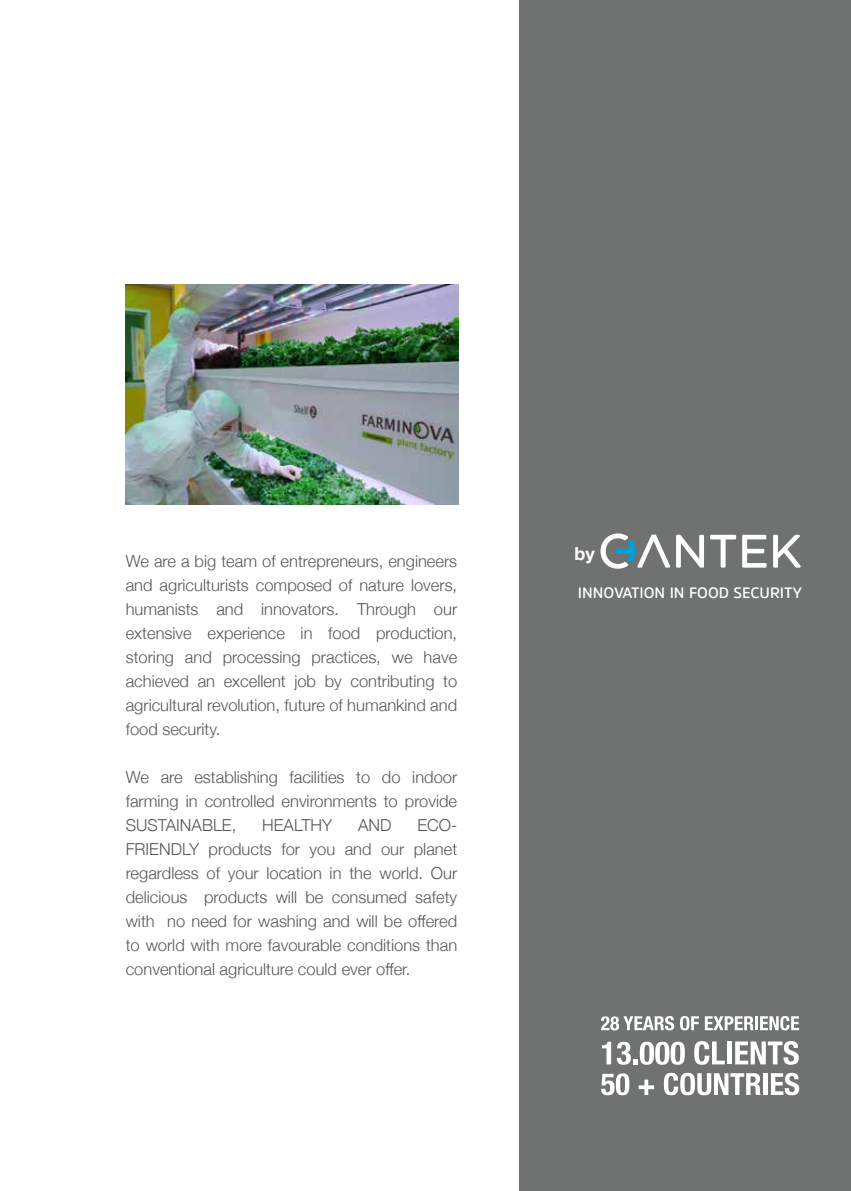
<style>
.page{position:relative;width:851px;height:1191px;background:#fff}
.page>*{position:absolute;margin:0;border:0;box-sizing:border-box;transform-origin:0 0}
.t1{font:700 18px "Helvetica Neue";color:#fff}
.t2{font:300 16.5px/24px "Helvetica Neue";color:#575756;text-align:justify}
.t3{font:600 15px "Amsi Pro";color:#fff}
</style>
<div class="page">
<div style="left:519px;top:0;width:331px;height:1191px;background:#707271"></div>
<svg style="left:676px;top:535px;width:28px;height:32px"></svg>
<svg style="left:710px;top:535px;width:26px;height:32px"></svg>
<svg style="left:742px;top:535px;width:24px;height:32px"></svg>
<svg style="left:773px;top:535px;width:27px;height:32px"></svg>
<svg style="left:600px;top:533px;width:70px;height:36px"></svg>
<img style="left:126px;top:285px;width:333px;height:219px">
<svg style="left:601px;top:1016px;width:73px;height:14px"></svg>
<svg style="left:680px;top:1016px;width:18px;height:14px"></svg>
<svg style="left:704px;top:1016px;width:95px;height:14px"></svg>
<svg style="left:602px;top:1041px;width:82px;height:23px"></svg>
<svg style="left:694px;top:1041px;width:30px;height:23px"></svg>
<hr style="left:727px;top:1041px;width:4px;height:23px;background:#fff">
<svg style="left:735px;top:1041px;width:63px;height:23px"></svg>
<svg style="left:601px;top:1073px;width:28px;height:22px"></svg>
<svg style="left:638px;top:1079px;width:16px;height:16px"></svg>
<svg style="left:663px;top:1072px;width:97px;height:23px"></svg>
<hr style="left:763px;top:1073px;width:4px;height:22px;background:#fff">
<svg style="left:770px;top:1072px;width:29px;height:23px"></svg>
<p class="t2" style="left:126px;top:548px;width:333px">We are a big team of entrepreneurs, engineers</p>
<p class="t1" style="left:574px;top:539px;width:22px">by</p>
<p class="t2" style="left:126px;top:572px;width:333px">and agriculturists composed of nature lovers, humanists and innovators. Through our extensive experience in food production, storing and processing practices, we have achieved an excellent job by contributing to agricultural revolution, future of humankind and food security.</p>
<p class="t2" style="left:126px;top:764px;width:333px">We are establishing facilities to do indoor farming in controlled environments to provide SUSTAINABLE,</p>
<p class="t3" style="left:578px;top:583px;width:226px">INNOVATION IN FOOD SECURITY</p>
<p class="t2" style="left:126px;top:812px;width:333px;text-indent:292px">ECO-FRIENDLY products for you and our planet regardless of your location in the world. Our delicious products will be consumed safety with no need for washing and will be offered to world with more favourable conditions than conventional agriculture could ever offer.</p>
<p class="t2" style="left:262px;top:812px;width:72px">HEALTHY</p>
<p class="t2" style="left:358px;top:812px;width:35px">AND</p>
</div>
